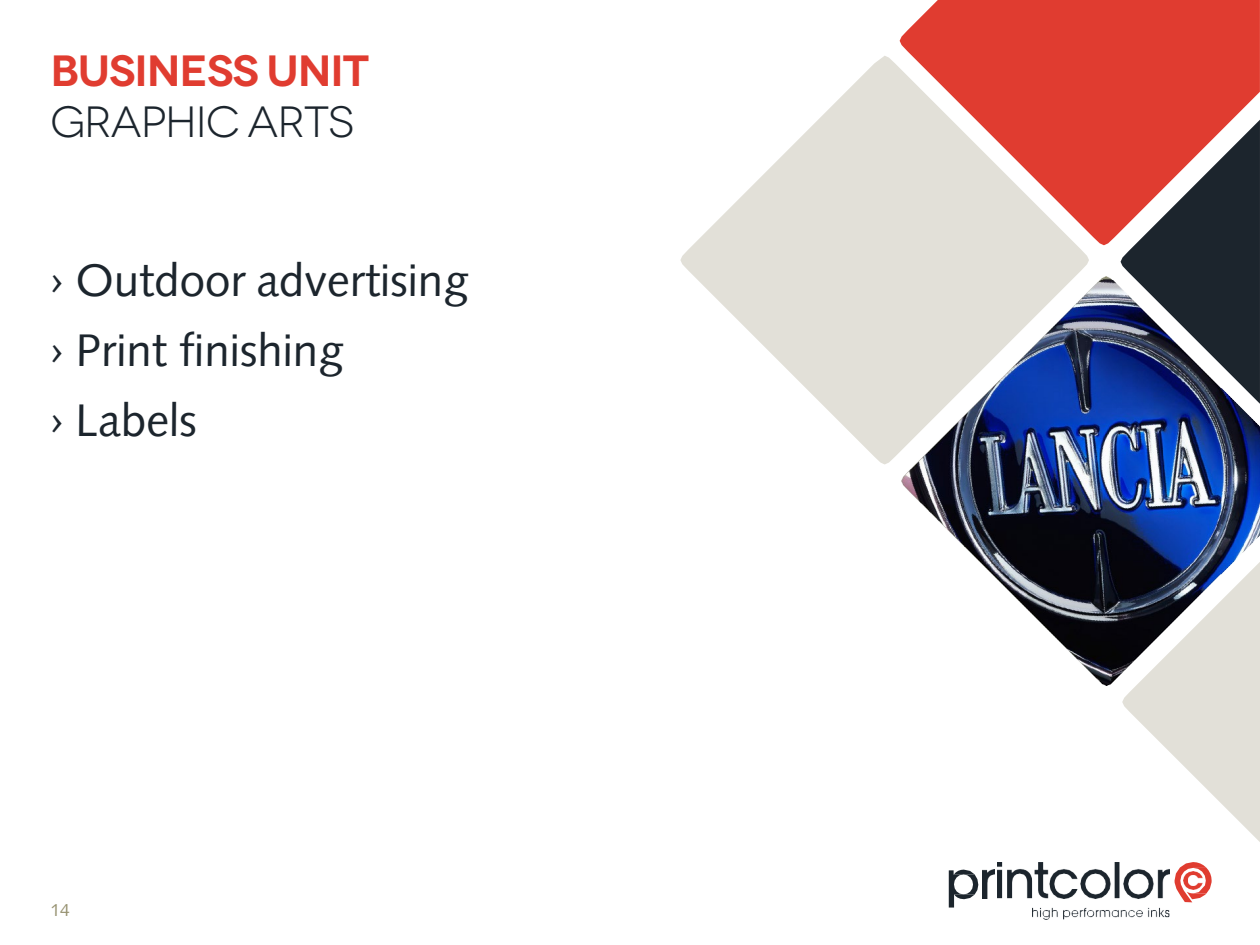
<style>
.page{position:relative;width:1260px;height:945px;background:#fff}
.page>*{position:absolute;margin:0;border:0;box-sizing:border-box;transform-origin:0 0}
.t1{font:45.5px "Syntax LTCE";color:#1c252d}
.t2{font:600 43.75px "Novecentowide";letter-spacing:-.025em;color:#e03c30}
.t3{font:43.75px "Novecentowide";letter-spacing:-.02em;color:#1c252d}
.t4{font:17.5px "Syntax LTCE";color:#979271}
</style>
<div class="page">
<svg style="left:949px;top:870px;width:29px;height:38px"></svg>
<img style="left:982px;top:870px;width:12px;height:29px">
<img style="left:998px;top:863px;width:171px;height:57px">
<svg style="left:1175px;top:862px;width:37px;height:40px"></svg>
<img style="left:1184px;top:871px;width:18px;height:19px">
<img style="left:901px;top:277px;width:359px;height:408px">
<svg style="left:680px;top:56px;width:409px;height:408px;fill:#e2e0d8"></svg>
<svg style="left:900px;top:0;width:360px;height:245px;background:#e36e64"></svg>
<svg style="left:1121px;top:120px;width:139px;height:284px"></svg>
<svg style="left:1122px;top:562px;width:138px;height:280px"></svg>
<h2 class="t2" style="left:50px;top:46px;width:320px">BUSINESS UNIT</h2>
<h2 class="t3" style="left:50px;top:96px;width:306px">GRAPHIC ARTS</h2>
<p class="t1" style="left:50px;top:253px;width:420px">› Outdoor advertising</p>
<p class="t1" style="left:50px;top:323px;width:295px">› Print finishing</p>
<p class="t1" style="left:50px;top:394px;width:148px">› Labels</p>
<p class="t4" style="left:51px;top:900px;width:21px">14</p>
</div>
